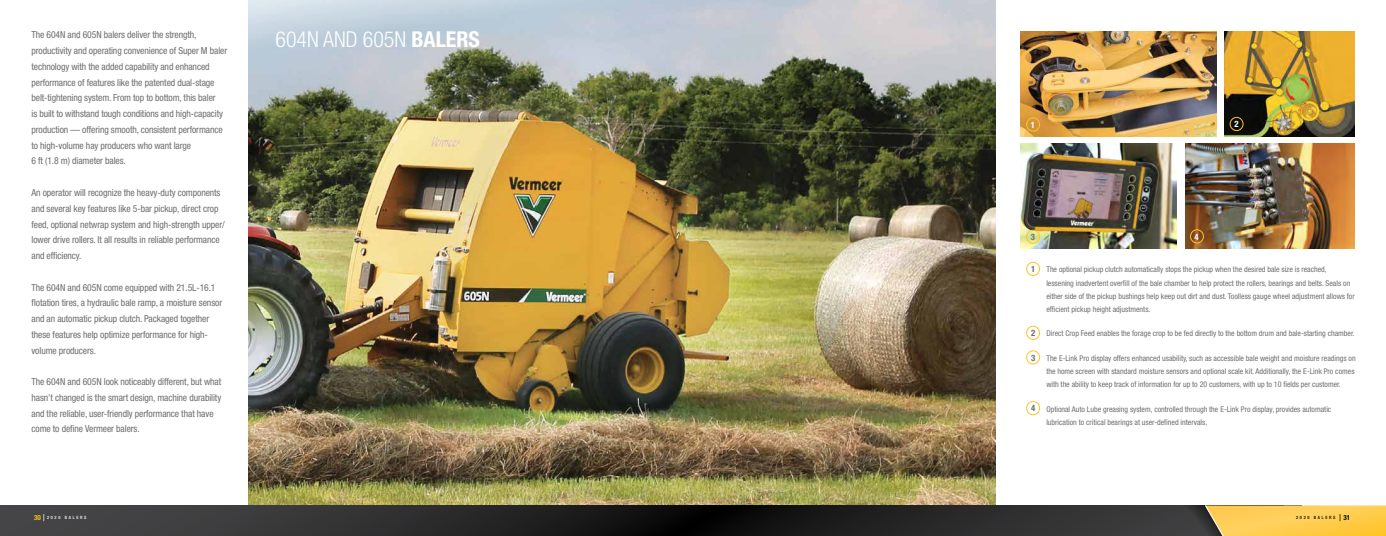
<style>
.page{position:relative;width:1386px;height:536px;background:#fff}
.page>*{position:absolute;margin:0;border:0;box-sizing:border-box;transform-origin:0 0}
.t1{font:300 condensed 21.88px "Helvetica Neue LT Std";color:#fff}
.t2{font:condensed 9.62px/15.8px "Helvetica Neue LT Std";letter-spacing:-.01em;color:#6d6e71}
.t3{font:700 condensed 8.75px "Helvetica Neue LT Std";color:#fff}
.t4{font:700 condensed 8.75px "Helvetica Neue LT Std";color:#6d6e71}
.t5{font:condensed 7.88px/13.1px "Helvetica Neue LT Std";color:#6d6e71}
.t6{font:500 condensed 4.38px "Helvetica Neue LT Std";letter-spacing:.38em;color:#fff}
.t7{font:500 condensed 4.38px "Helvetica Neue LT Std";letter-spacing:.38em;color:#000}
.s1{font-weight:700}
.s2{font-weight:700;font-size:8.75px}
.s3{font-weight:700;font-size:7px;color:#ffc425}
.s4{font-weight:400;font-size:9.62px}
.s5{font-weight:700;font-size:7px}
</style>
<div class="page">
<img style="left:248px;top:0;width:747px;height:505px">
<img style="left:1021px;top:31px;width:196px;height:105px">
<div style="left:1026px;top:117px;width:14px;height:14px;border:1px solid #ffc425;border-radius:50%"></div>
<img style="left:1225px;top:31px;width:129px;height:105px">
<div style="left:1230px;top:117px;width:13px;height:14px;border:1px solid #ffc425;border-radius:50%"></div>
<div style="left:1026px;top:262px;width:14px;height:14px;border:1px solid #ffc425;border-radius:50%"></div>
<div style="left:1026px;top:326px;width:14px;height:14px;border:1px solid #ffc425;border-radius:50%"></div>
<div style="left:1026px;top:350px;width:14px;height:14px;border:1px solid #ffc425;border-radius:50%"></div>
<div style="left:1026px;top:401px;width:14px;height:14px;border:1px solid #ffc425;border-radius:50%"></div>
<img style="left:1185px;top:144px;width:169px;height:105px">
<div style="left:1190px;top:229px;width:14px;height:14px;border:1px solid #ffc425;border-radius:50%"></div>
<img style="left:1021px;top:144px;width:155px;height:105px">
<div style="left:1026px;top:230px;width:14px;height:14px;border:1px solid #ffc425;border-radius:50%"></div>
<svg style="left:0;top:505px;width:1169px;height:31px;background:#2a2a2b"></svg>
<svg style="left:1169px;top:505px;width:217px;height:31px;background:#d4ad4d"></svg>
<p class="t2" style="left:32px;top:27px;width:197px">The 604N and 605N balers deliver the strength, productivity and operating convenience of Super M baler technology with the added capability and enhanced performance of features like the patented dual-stage belt-tightening system. From top to bottom, this baler<br>is built to withstand tough conditions and high-capacity production — offering smooth, consistent performance to high-volume hay producers who want large<br>6 ft (1.8 m) diameter bales.</p>
<p class="t2" style="left:32px;top:185px;width:195px">An operator will recognize the heavy-duty components and several key features like 5-bar pickup, direct crop feed, optional netwrap system and high-strength upper/ lower drive rollers. It all results in reliable performance and efficiency.</p>
<p class="t2" style="left:32px;top:279px;width:192px">The 604N and 605N come equipped with 21.5L-16.1 flotation tires, a hydraulic bale ramp, a moisture sensor and an automatic pickup clutch. Packaged together these features help optimize performance for high&shy;volume producers.</p>
<p class="t2" style="left:32px;top:373px;width:191px">The 604N and 605N look noticeably different, but what hasn’t changed is the smart design, machine durability and the reliable, user-friendly performance that have come to define Vermeer balers.</p>
<h1 class="t1" style="left:276px;top:27px;width:206px">604N AND 605N <span class="s1">BALERS</span></h1>
<p class="t3" style="left:1031px;top:119px;width:6px">1</p>
<p class="t3" style="left:1235px;top:119px;width:6px">2</p>
<p class="t4" style="left:1031px;top:231px;width:6px">3</p>
<p class="t3" style="left:1195px;top:231px;width:6px">4</p>
<p class="t5" style="left:1046px;top:263px;width:310px;text-indent:-15px"><span class="s2">1</span> The optional pickup clutch automatically stops the pickup when the desired bale size is reached, lessening inadvertent overfill of the bale chamber to help protect the rollers, bearings and belts. Seals on either side of the pickup bushings help keep out dirt and dust. Toolless gauge wheel adjustment allows for efficient pickup height adjustments.</p>
<p class="t4" style="left:1031px;top:327px;width:6px">2</p>
<p class="t5" style="left:1046px;top:327px;width:310px">Direct Crop Feed enables the forage crop to be fed directly to the bottom drum and bale-starting chamber.</p>
<p class="t4" style="left:1031px;top:352px;width:6px">3</p>
<p class="t5" style="left:1046px;top:351px;width:311px">The E-Link Pro display offers enhanced usability, such as accessible bale weight and moisture readings on the home screen with standard moisture sensors and optional scale kit. Additionally, the E-Link Pro comes with the ability to keep track of information for up to 20 customers, with up to 10 fields per customer.</p>
<p class="t5" style="left:1046px;top:402px;width:286px;text-indent:-15px"><span class="s2">4</span> Optional Auto Lube greasing system, controlled through the E-Link Pro display, provides automatic lubrication to critical bearings at user-defined intervals.</p>
<p class="t6" style="left:34px;top:515px;width:54px"><span class="s3">30</span><span class="s4">|</span>2020 BALERS</p>
<p class="t7" style="left:1296px;top:515px;width:56px">2020 BALERS <span class="s4">|</span><span class="s5">31</span></p>
</div>
